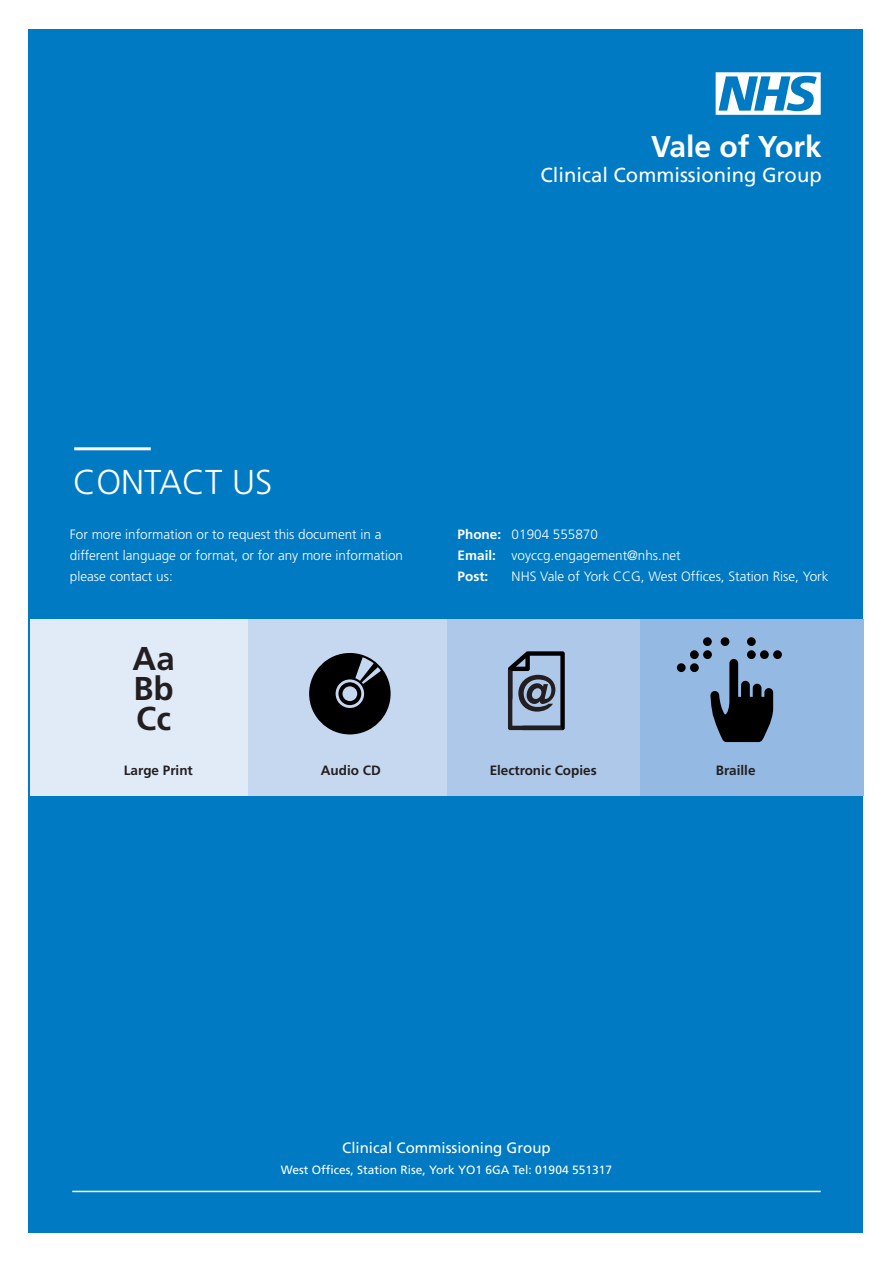
<style>
.page{position:relative;width:893px;height:1263px;background:#fff}
.page>*{position:absolute;margin:0;border:0;box-sizing:border-box;transform-origin:0 0}
.sub_heading_black{font:700 51px "Frutiger";color:#231f20}
.t1{font:300 34.5px "Frutiger";color:#fff}
.sub_heading_black-2{font:700 33px "Frutiger";color:#231f20}
.t2{font:700 30px "Frutiger";color:#fff}
.t3{font:20.25px "Frutiger";color:#fff}
.t4{font:15px "Frutiger";color:#fff}
.body_text{font:300 13.5px/21px "Frutiger";color:#fff}
.sub_heading_black-3{font:700 13.5px "Frutiger";color:#231f20}
.body_text-2{font:700 13.5px "Frutiger";color:#fff}
.t5{font:12px "Frutiger";color:#fff}
.s1{font-weight:700}
</style>
<div class="page">
<div style="left:29px;top:30px;width:834px;height:1203px;background:#007ac2"></div>
<svg style="left:716px;top:72px;width:105px;height:43px"></svg>
<hr style="left:72px;top:1191px;width:749px;height:1px;background:#fff">
<div style="left:30px;top:619px;width:221px;height:177px;background:#e1ebf7"></div>
<div style="left:249px;top:619px;width:198px;height:177px;background:#c6d8ef"></div>
<div style="left:447px;top:619px;width:193px;height:177px;background:#adc8e8"></div>
<div style="left:640px;top:619px;width:223px;height:177px;background:#94b9e2"></div>
<hr style="left:74px;top:447px;width:77px;height:3px;background:#fff">
<svg style="left:309px;top:653px;width:82px;height:81px"></svg>
<svg style="left:710px;top:659px;width:63px;height:83px"></svg>
<div style="left:690px;top:650px;width:9px;height:9px;background:#000;border-radius:50%"></div>
<div style="left:690px;top:663px;width:9px;height:9px;background:#000;border-radius:50%"></div>
<div style="left:677px;top:663px;width:9px;height:9px;background:#000;border-radius:50%"></div>
<div style="left:703px;top:637px;width:9px;height:9px;background:#000;border-radius:50%"></div>
<div style="left:703px;top:650px;width:9px;height:9px;background:#000;border-radius:50%"></div>
<div style="left:721px;top:637px;width:8px;height:9px;background:#000;border-radius:50%"></div>
<div style="left:747px;top:637px;width:9px;height:9px;background:#000;border-radius:50%"></div>
<div style="left:747px;top:650px;width:9px;height:9px;background:#000;border-radius:50%"></div>
<div style="left:760px;top:650px;width:9px;height:9px;background:#000;border-radius:50%"></div>
<div style="left:773px;top:650px;width:9px;height:9px;background:#000;border-radius:50%"></div>
<svg style="left:508px;top:651px;width:57px;height:79px"></svg>
<p class="t1" style="left:73px;top:463px;width:200px">CONTACT US</p>
<p class="t2" style="left:651px;top:129px;width:172px">Vale of York</p>
<p class="t3" style="left:540px;top:163px;width:283px">Clinical Commissioning Group</p>
<p class="body_text" style="left:70px;top:524px;width:335px">For more information or to request this document in a different language or format, or for any more information please contact us:</p>
<p class="body_text" style="left:458px;top:524px;width:142px"><span class="s1">Phone:</span> 01904 555870</p>
<p class="body_text" style="left:458px;top:545px;width:225px"><span class="s1">Email:</span> voyccg.engagement@nhs.net</p>
<p class="body_text-2" style="left:458px;top:569px;width:32px">Post:</p>
<p class="body_text" style="left:512px;top:566px;width:318px">NHS Vale of York CCG, West Offices, Station Rise, York</p>
<p class="sub_heading_black-2" style="left:133px;top:639px;width:44px">Aa</p>
<p class="sub_heading_black-2" style="left:133px;top:669px;width:42px">Bb</p>
<p class="sub_heading_black-2" style="left:136px;top:699px;width:36px">Cc</p>
<p class="sub_heading_black" style="left:516px;top:663px;width:42px">@</p>
<p class="sub_heading_black-3" style="left:124px;top:763px;width:71px">Large Print</p>
<p class="sub_heading_black-3" style="left:321px;top:763px;width:61px">Audio CD</p>
<p class="sub_heading_black-3" style="left:716px;top:763px;width:41px">Braille</p>
<p class="sub_heading_black-3" style="left:490px;top:763px;width:109px">Electronic Copies</p>
<p class="t4" style="left:342px;top:1139px;width:210px">Clinical Commissioning Group</p>
<p class="t5" style="left:281px;top:1163px;width:333px">West Offices, Station Rise, York YO1 6GA Tel: 01904 551317</p>
</div>
